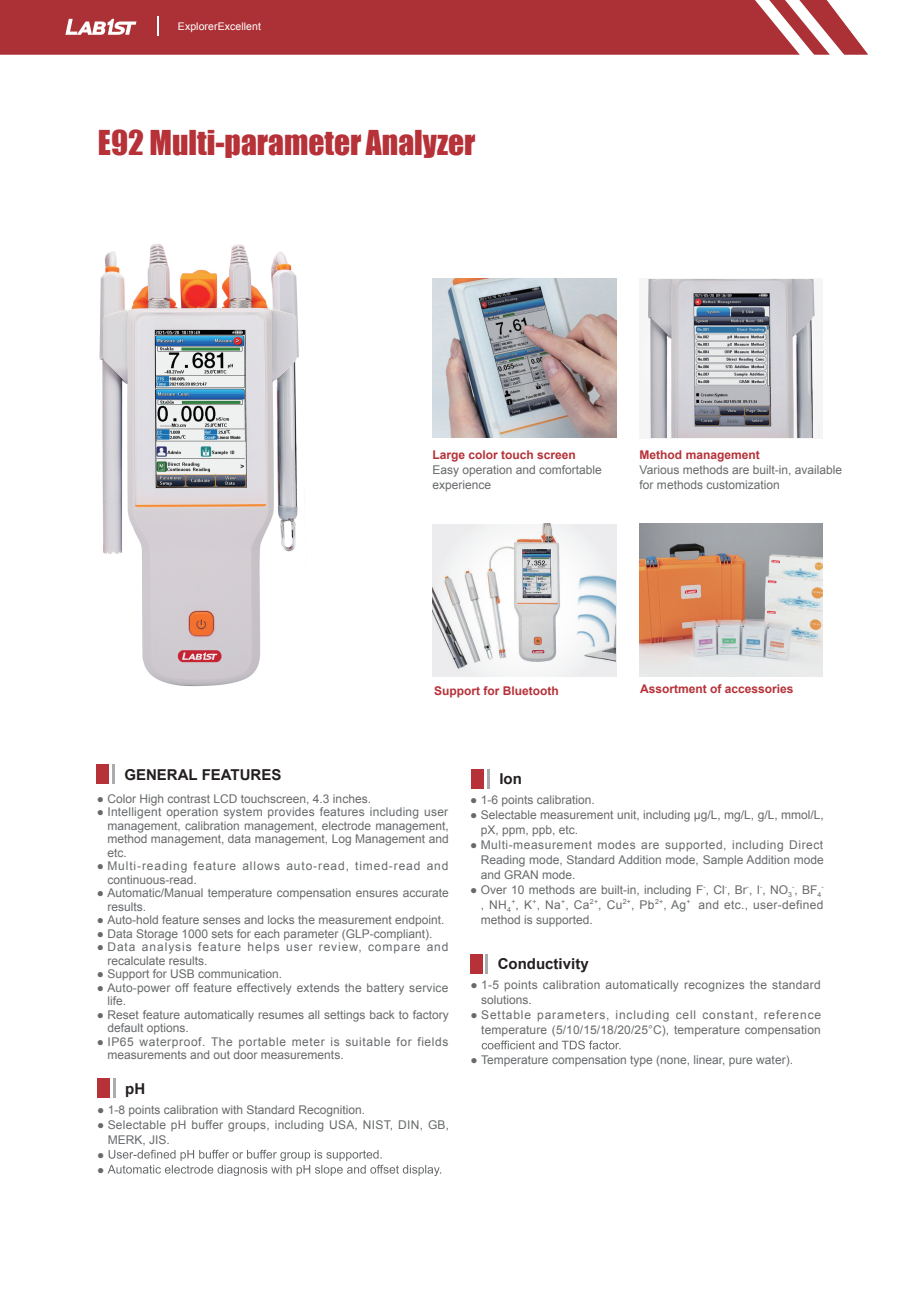
<style>
.page{position:relative;width:919px;height:1289px;background:#fff}
.page>*{position:absolute;margin:0;border:0;box-sizing:border-box;transform-origin:0 0}
.t1{font:31.5px "Impact";color:#b63138}
.t2{font:700 15px "Arial";color:#231f20}
.t3{font:12px/13.5px "Arial";color:#67696b}
.t4{font:12px/15px "Arial";letter-spacing:.07em;color:#67696b;text-align:right}
.t5{font:12px/13.5px "Arial";letter-spacing:.05em;color:#67696b}
.t6{font:12px/15px "Arial";letter-spacing:.025em;color:#67696b}
.t7{font:700 12px "Arial";color:#b63138}
.t8{font:12px/13.5px "Arial";letter-spacing:.075em;color:#67696b}
.t9{font:12px/13.5px "Arial";letter-spacing:.08em;color:#67696b}
.t10{font:12px "Arial";letter-spacing:.02em;color:#67696b}
.t11{font:10.5px "Arial";letter-spacing:.01em;color:#fff}
.t12{font:7.05px "Arial";color:#67696b}
</style>
<div class="page">
<div style="left:97px;top:764px;width:12px;height:20px;background:#b63138"></div>
<hr style="left:113px;top:764px;width:2px;height:20px;background:#aaacaf">
<svg style="left:108px;top:1149px;width:333px;height:26px"></svg>
<svg style="left:481px;top:1040px;width:139px;height:9px"></svg>
<div style="left:98px;top:1078px;width:12px;height:19px;background:#b63138"></div>
<svg style="left:113px;top:1078px;width:2px;height:19px"></svg>
<div style="left:470px;top:954px;width:12px;height:19px;background:#b63138"></div>
<svg style="left:486px;top:954px;width:2px;height:19px"></svg>
<div style="left:471px;top:769px;width:13px;height:19px;background:#b63138"></div>
<svg style="left:487px;top:769px;width:2px;height:19px"></svg>
<div style="left:639px;top:279px;width:183px;height:159px;background:#f5f5f6"></div>
<svg style="left:0;top:0;width:867px;height:55px;background:#b24044"></svg>
<img style="left:432px;top:279px;width:184px;height:158px">
<img style="left:648px;top:279px;width:167px;height:158px">
<img style="left:432px;top:524px;width:184px;height:152px">
<img style="left:639px;top:523px;width:183px;height:154px">
<img style="left:99px;top:244px;width:200px;height:443px">
<p class="t11" style="left:178px;top:20px;width:67px">MeasureEasy</p>
<p class="t11" style="left:178px;top:20px;width:85px">ExplorerExcellent</p>
<h1 class="t1" style="left:98px;top:118px;width:379px">E92 Multi-parameter Analyzer</h1>
<p class="t7" style="left:432px;top:447px;width:145px">Large color touch screen</p>
<p class="t3" style="left:432px;top:462px;width:171px;line-height:15px">Easy operation and comfortable experience</p>
<p class="t7" style="left:639px;top:447px;width:122px">Method management</p>
<p class="t3" style="left:639px;top:462px;width:204px;line-height:15px">Various methods are built-in, available for methods customization</p>
<p class="t7" style="left:434px;top:682px;width:126px">Support for Bluetooth</p>
<p class="t7" style="left:640px;top:680px;width:155px">Assortment of accessories</p>
<p class="t2" style="left:124px;top:764px;width:158px">GENERAL FEATURES</p>
<p class="t3" style="left:97px;top:791px;width:276px">● Color High contrast LCD touchscreen, 4.3 inches.</p>
<p class="t3" style="left:107px;top:805px;width:343px;text-align:justify;text-indent:-11px">● Intelligent operation system provides features including user management, calibration management, electrode management, method management, data management, Log Management and etc.</p>
<p class="t8" style="left:107px;top:859px;width:342px;text-indent:-11px">● Multi-reading feature allows auto-read, timed-read and continuous-read.</p>
<p class="t3" style="left:107px;top:886px;width:343px;text-indent:-11px">● Automatic/Manual temperature compensation ensures accurate results.</p>
<p class="t3" style="left:97px;top:913px;width:349px">● Auto-hold feature senses and locks the measurement endpoint.</p>
<p class="t3" style="left:97px;top:926px;width:337px">● Data Storage 1000 sets for each parameter (GLP-compliant).</p>
<p class="t9" style="left:107px;top:940px;width:342px;text-indent:-11px">● Data analysis feature helps user review, compare and recalculate results.</p>
<p class="t3" style="left:97px;top:967px;width:187px">● Support for USB communication.</p>
<p class="t3" style="left:107px;top:980px;width:342px;text-indent:-11px">● Auto-power off feature effectively extends the battery service life.</p>
<p class="t3" style="left:107px;top:1007px;width:343px;text-indent:-11px">● Reset feature automatically resumes all settings back to factory default options.</p>
<p class="t5" style="left:107px;top:1034px;width:342px;text-indent:-11px">● IP65 waterproof. The portable meter is suitable for fields measurements and out door measurements.</p>
<p class="t2" style="left:125px;top:1078px;width:21px">pH</p>
<p class="t3" style="left:97px;top:1102px;width:270px">● 1-8 points calibration with Standard Recognition.</p>
<p class="t10" style="left:97px;top:1116px;width:353px">● Selectable pH buffer groups, including USA, NIST, DIN, GB,</p>
<p class="t3" style="left:108px;top:1132px;width:64px">MERK, JIS.</p>
<p class="t3" style="left:97px;top:1147px;width:9px">●</p>
<p class="t3" style="left:97px;top:1162px;width:9px">●</p>
<p class="t2" style="left:499px;top:769px;width:24px">Ion</p>
<p class="t3" style="left:470px;top:793px;width:126px">● 1-6 points calibration.</p>
<p class="t3" style="left:480px;top:807px;width:344px;line-height:15px;text-indent:-11px">● Selectable measurement unit, including μg/L, mg/L, g/L, mmol/L, pX, ppm, ppb, etc.</p>
<p class="t3" style="left:480px;top:837px;width:344px;line-height:15px;text-align:justify;text-indent:-11px">● Multi-measurement modes are supported, including Direct Reading mode, Standard Addition mode, Sample Addition mode and GRAN mode.</p>
<p class="t3" style="left:480px;top:882px;width:342px;line-height:15px;text-indent:-11px">● Over 10 methods are built-in, including F , Cl , Br , I , NO<sub>3</sub> , BF<sub>4 </sub>, NH<sub>4</sub> , K , Na , Ca</p>
<p class="t12" style="left:511px;top:896px;width:6px">+</p>
<p class="t12" style="left:532px;top:896px;width:6px">+</p>
<p class="t12" style="left:561px;top:896px;width:6px">+</p>
<p class="t12" style="left:590px;top:896px;width:10px">2+</p>
<p class="t3" style="left:598px;top:898px;width:26px">, Cu</p>
<p class="t12" style="left:622px;top:896px;width:10px">2+</p>
<p class="t3" style="left:631px;top:898px;width:25px">, Pb</p>
<p class="t12" style="left:655px;top:896px;width:10px">2+</p>
<p class="t3" style="left:663px;top:898px;width:24px">, Ag</p>
<p class="t12" style="left:686px;top:896px;width:6px">+</p>
<p class="t6" style="left:698px;top:897px;width:127px">and etc., user-defined</p>
<p class="t3" style="left:480px;top:913px;width:114px">method is supported.</p>
<p class="t2" style="left:497px;top:954px;width:92px">Conductivity</p>
<p class="t6" style="left:481px;top:977px;width:341px;text-indent:-11px">● 1-5 points calibration automatically recognizes the standard solutions.</p>
<p class="t4" style="left:470px;top:1007px;width:352px">● Settable parameters, including cell constant, reference temperature (5/10/15/18/20/25°C), temperature compensation</p>
<p class="t3" style="left:470px;top:1053px;width:324px">● Temperature compensation type (none, linear, pure water).</p>
</div>
